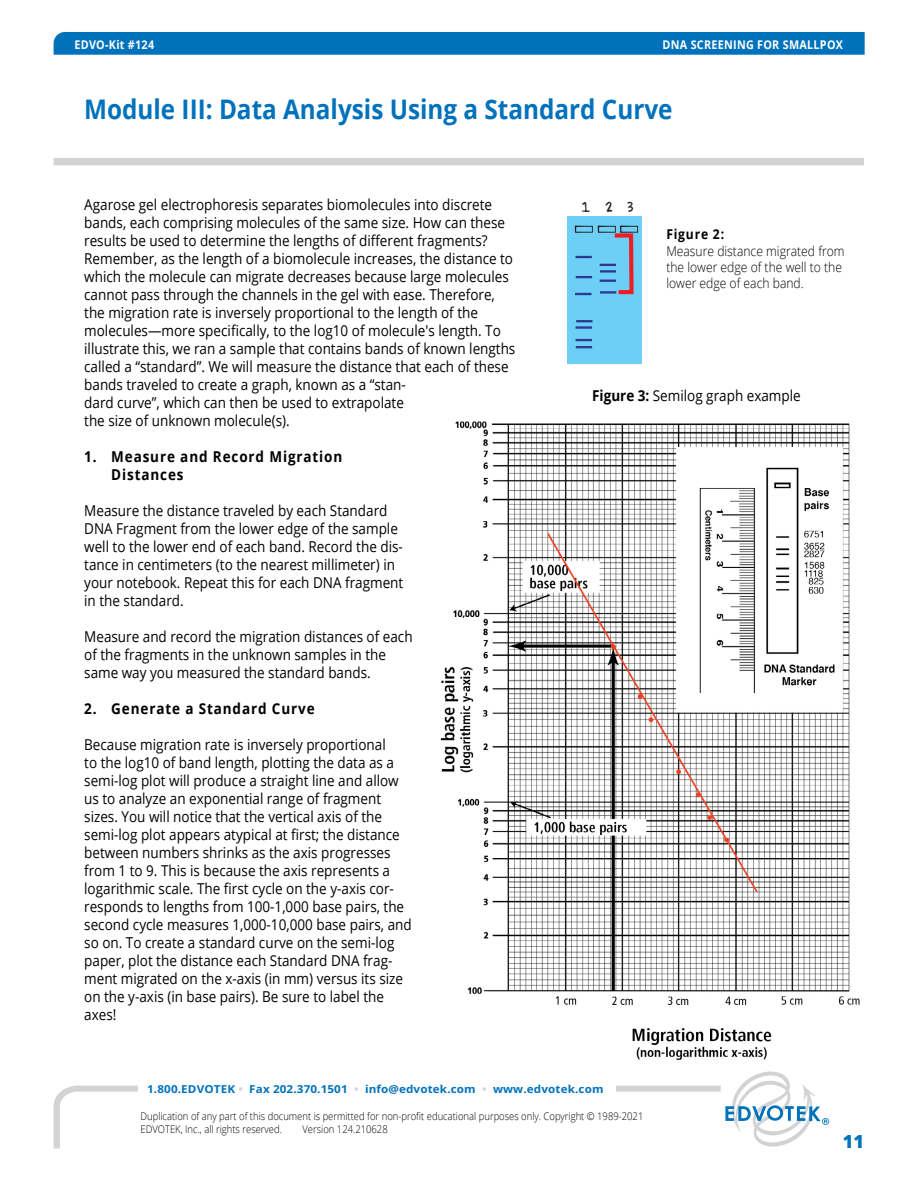
<style>
.page{position:relative;width:918px;height:1188px;background:#fff}
.page>*{position:absolute;margin:0;border:0;box-sizing:border-box;transform-origin:0 0}
.t1{font:700 27px "Open Sans";color:#0072bc;scale:.9 1}
.t2{font:800 18px "Open Sans";color:#0072bc}
.t3{font:15px/18px "Open Sans";color:#000;scale:.9 1}
.t4{font:700 15px/18px "Open Sans";letter-spacing:.065em;color:#000;scale:.9 1}
.t5{font:300 13.5px/16.2px "Open Sans";color:#000;scale:.9 1}
.t6{font:700 13.5px "Open Sans";letter-spacing:.065em;color:#000;scale:.9 1}
.t7{font:12.45px "Akbar Plain";color:#231f20}
.t8{font:700 12px "Open Sans";letter-spacing:.025em;color:#fff;scale:.9 1}
.t9{font:700 10.95px "Open Sans";letter-spacing:.01em;color:#0072bc;scale:1.06 1}
.t10{font:300 10.5px/12.6px "Open Sans";color:#000;scale:.9 1}
.s1{font-weight:700}
.s2{color:#d1d3d4}
</style>
<div class="page">
<div style="left:54px;top:158px;width:810px;height:7px;background:#d1d3d4"></div>
<div style="left:567px;top:216px;width:75px;height:147px;background:#6dcff6"></div>
<svg style="left:576px;top:320px;width:17px;height:2px"></svg>
<hr style="left:576px;top:326px;width:16px;height:3px;background:#2a3a8f">
<svg style="left:576px;top:339px;width:16px;height:9px"></svg>
<svg style="left:575px;top:226px;width:63px;height:70px"></svg>
<img style="left:440px;top:421px;width:420px;height:639px">
<svg style="left:54px;top:1085px;width:667px;height:63px"></svg>
<div style="left:138px;top:1078px;width:478px;height:21px;background:#fff"></div>
<svg style="left:725px;top:1071px;width:104px;height:76px"></svg>
<div style="left:54px;top:32px;width:811px;height:23px;background:#0072bc"></div>
<div style="left:221px;top:1136px;width:506px;height:25px;background:#fff"></div>
<p class="t8" style="left:74px;top:36px;width:90px">EDVO-Kit #124</p>
<p class="t8" style="left:663px;top:36px;width:202px">DNA SCREENING FOR SMALLPOX</p>
<h1 class="t1" style="left:84px;top:90px;width:655px">Module III: Data Analysis Using a Standard Curve</h1>
<p class="t3" style="left:84px;top:195px;width:481px">Agarose gel electrophoresis separates biomolecules into discrete bands, each comprising molecules of the same size. How can these results be used to determine the lengths of different fragments?<br>Remember, as the length of a biomolecule increases, the distance to which the molecule can migrate decreases because large molecules cannot pass through the channels in the gel with ease. Therefore, the migration rate is inversely proportional to the length of the molecules—more specifically, to the log10 of molecule's length. To illustrate this, we ran a sample that contains bands of known lengths called a “standard”. We will measure the distance that each of these bands traveled to create a graph, known as a “stan-<br>dard curve”, which can then be used to extrapolate<br>the size of unknown molecule(s).</p>
<p class="t4" style="left:111px;top:447px;width:258px;text-indent:-27px">1. Measure and Record Migration<br>Distances</p>
<p class="t3" style="left:84px;top:501px;width:356px">Measure the distance traveled by each Standard DNA Fragment from the lower edge of the sample well to the lower end of each band. Record the dis&shy;tance in centimeters (to the nearest millimeter) in your notebook. Repeat this for each DNA fragment in the standard.</p>
<p class="t3" style="left:84px;top:627px;width:366px">Measure and record the migration distances of each of the fragments in the unknown samples in the same way you measured the standard bands.</p>
<p class="t4" style="left:84px;top:699px;width:258px">2. Generate a Standard Curve</p>
<p class="t3" style="left:84px;top:735px;width:365px">Because migration rate is inversely proportional<br>to the log10 of band length, plotting the data as a semi-log plot will produce a straight line and allow us to analyze an exponential range of fragment sizes. You will notice that the vertical axis of the semi-log plot appears atypical at first; the distance between numbers shrinks as the axis progresses from 1 to 9. This is because the axis represents a logarithmic scale. The first cycle on the y-axis cor&shy;responds to lengths from 100-1,000 base pairs, the second cycle measures 1,000-10,000 base pairs, and so on. To create a standard curve on the semi-log paper, plot the distance each Standard DNA frag&shy;ment migrated on the x-axis (in mm) versus its size on the y-axis (in base pairs). Be sure to label the axes!</p>
<p class="t7" style="left:582px;top:197px;width:54px">123</p>
<p class="t6" style="left:666px;top:225px;width:66px">Figure 2:</p>
<p class="t5" style="left:666px;top:242px;width:200px">Measure distance migrated from the lower edge of the well to the lower edge of each band.</p>
<p class="t3" style="left:592px;top:387px;width:233px"><span class="s1">Figure 3:</span> Semilog graph example</p>
<p class="t9" style="left:147px;top:1081px;width:432px">1.800.EDVOTEK <span class="s2">•</span> Fax 202.370.1501 <span class="s2">•</span> info@edvotek.com <span class="s2">•</span> www.edvotek.com</p>
<p class="t10" style="left:141px;top:1110px;width:560px">Duplication of any part of this document is permitted for non-profit educational purposes only. Copyright © 1989-2021<br>EDVOTEK, Inc., all rights reserved.</p>
<p class="t10" style="left:303px;top:1122px;width:96px">Version 124.210628</p>
<p class="t2" style="left:843px;top:1128px;width:23px">11</p>
</div>
